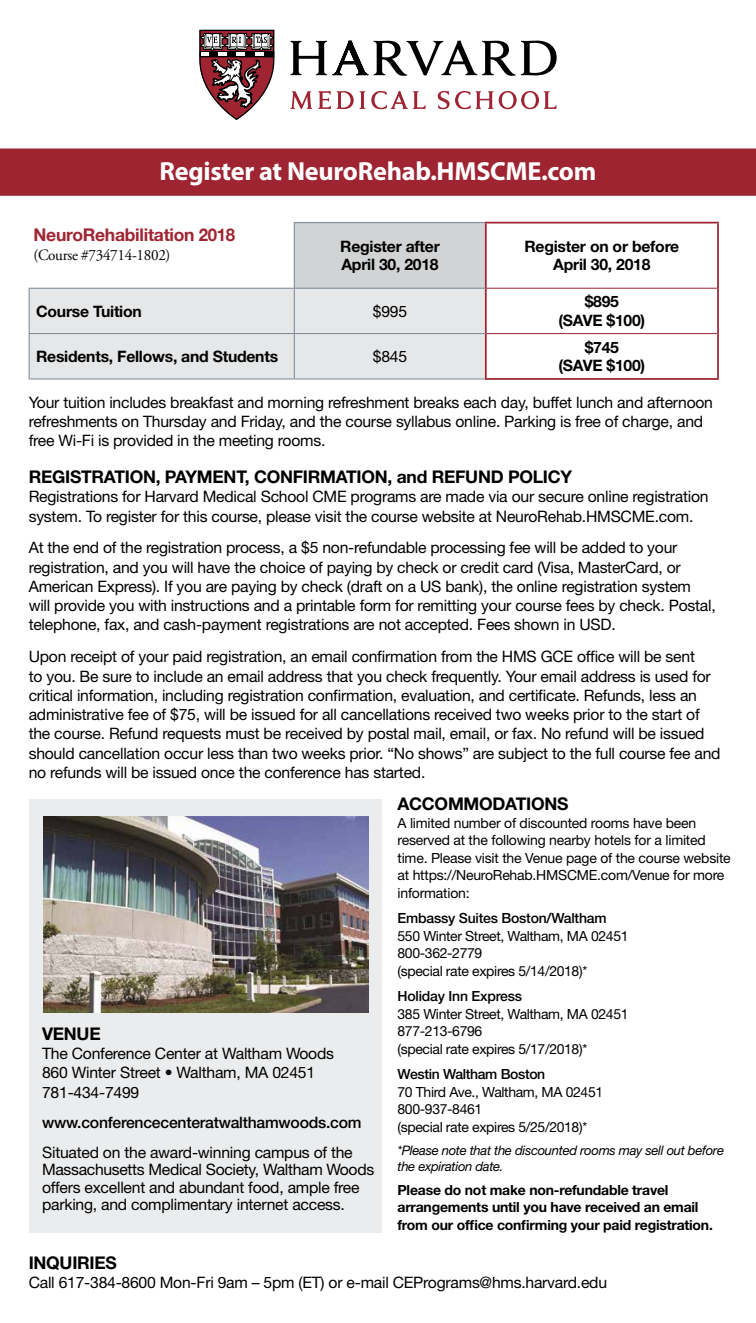
<style>
.page{position:relative;width:756px;height:1323px;background:#fff}
.page>*{position:absolute;margin:0;border:0;box-sizing:border-box;transform-origin:0 0}
.t1{font:700 26.25px "Myriad Pro";letter-spacing:-.01em;color:#fff}
.t2{font:700 17.5px "Helvetica Neue LT Std";letter-spacing:-.015em;color:#000}
.t3{font:700 17.5px "Helvetica Neue";letter-spacing:-.015em;color:#9e2432}
.t4{font:15.75px/19.2px "Helvetica Neue LT Std";letter-spacing:-.015em;color:#000}
.t5{font:700 15.75px/18.4px "Helvetica Neue LT Std";letter-spacing:-.015em;color:#000;text-align:center}
.t6{font:500 15.75px "Helvetica Neue LT Std";letter-spacing:-.015em;color:#000}
.t7{font:15.75px "Adobe Garamond Pro";letter-spacing:-.02em;color:#000;scale:.96 1}
.t8{font:14px/17.5px "Helvetica Neue LT Std";letter-spacing:-.025em;color:#000}
.t9{font:700 14px/17.5px "Helvetica Neue LT Std";letter-spacing:-.015em;color:#000}
.t10{font:500 14px "Helvetica Neue LT Std";letter-spacing:-.015em;color:#000}
.t11{font:italic 13.12px/15.8px "Helvetica Neue LT Std";letter-spacing:-.025em;color:#000}
</style>
<div class="page">
<div style="left:294px;top:223px;width:192px;height:65px;background:#d1d3d4"></div>
<svg style="left:487px;top:287px;width:230px;height:48px"></svg>
<div style="left:30px;top:289px;width:455px;height:90px;background:#e6e7e8"></div>
<hr style="left:294px;top:222px;width:191px;height:1px;background:#778592">
<hr style="left:294px;top:223px;width:1px;height:65px;background:#778592">
<hr style="left:29px;top:288px;width:265px;height:1px;background:#778592">
<hr style="left:29px;top:289px;width:1px;height:44px;background:#778592">
<hr style="left:294px;top:288px;width:191px;height:1px;background:#778592">
<hr style="left:294px;top:289px;width:1px;height:44px;background:#778592">
<hr style="left:29px;top:333px;width:265px;height:1px;background:#778592">
<hr style="left:29px;top:334px;width:1px;height:45px;background:#778592">
<hr style="left:294px;top:333px;width:191px;height:1px;background:#778592">
<hr style="left:294px;top:334px;width:1px;height:45px;background:#778592">
<hr style="left:29px;top:379px;width:265px;height:1px;background:#778592">
<hr style="left:294px;top:379px;width:191px;height:1px;background:#778592">
<hr style="left:485px;top:222px;width:234px;height:2px;background:#9e2432">
<hr style="left:485px;top:224px;width:2px;height:64px;background:#9e2432">
<hr style="left:717px;top:224px;width:2px;height:64px;background:#9e2432">
<hr style="left:485px;top:288px;width:2px;height:46px;background:#9e2432">
<hr style="left:717px;top:288px;width:2px;height:46px;background:#9e2432">
<hr style="left:485px;top:334px;width:2px;height:44px;background:#9e2432">
<hr style="left:717px;top:334px;width:2px;height:44px;background:#9e2432">
<hr style="left:485px;top:378px;width:234px;height:2px;background:#9e2432">
<hr style="left:487px;top:288px;width:230px;height:1px;background:#9e2432">
<hr style="left:487px;top:333px;width:230px;height:1px;background:#9e2432">
<svg style="left:290px;top:41px;width:267px;height:35px"></svg>
<svg style="left:290px;top:91px;width:267px;height:18px"></svg>
<svg style="left:199px;top:30px;width:76px;height:90px"></svg>
<div style="left:0;top:149px;width:756px;height:47px;background:#9e2432"></div>
<div style="left:30px;top:799px;width:352px;height:433px;background:#ebeced"></div>
<img style="left:44px;top:816px;width:324px;height:197px">
<h1 class="t1" style="left:160px;top:154px;width:438px">Register at NeuroRehab.HMSCME.com</h1>
<p class="t3" style="left:34px;top:221px;width:203px">NeuroRehabilitation 2018</p>
<p class="t7" style="left:34px;top:245px;width:144px">(Course #734714-1802)</p>
<p class="t5" style="left:340px;top:237px;width:101px;text-align:left">Register after<br>April 30, 2018</p>
<p class="t5" style="left:525px;top:237px;width:156px">Register on or before<br>April 30, 2018</p>
<p class="t5" style="left:36px;top:301px;width:107px">Course Tuition</p>
<p class="t4" style="left:373px;top:301px;width:36px">$995</p>
<p class="t5" style="left:559px;top:292px;width:88px">$895<br>(SAVE $100)</p>
<p class="t5" style="left:36px;top:347px;width:244px">Residents, Fellows, and Students</p>
<p class="t4" style="left:373px;top:346px;width:36px">$845</p>
<p class="t5" style="left:559px;top:338px;width:88px">$745<br>(SAVE $100)</p>
<p class="t4" style="left:29px;top:392px;width:686px">Your tuition includes breakfast and morning refreshment breaks each day, buffet lunch and afternoon refreshments on Thursday and Friday, and the course syllabus online. Parking is free of charge, and free Wi-Fi is provided in the meeting rooms.</p>
<p class="t2" style="left:29px;top:466px;width:545px">REGISTRATION, PAYMENT, CONFIRMATION, and REFUND POLICY</p>
<p class="t4" style="left:29px;top:487px;width:682px">Registrations for Harvard Medical School CME programs are made via our secure online registration system. To register for this course, please visit the course website at NeuroRehab.HMSCME.com.</p>
<p class="t4" style="left:29px;top:538px;width:689px">At the end of the registration process, a $5 non-refundable processing fee will be added to your registration, and you will have the choice of paying by check or credit card (Visa, MasterCard, or American Express). If you are paying by check (draft on a US bank), the online registration system will provide you with instructions and a printable form for remitting your course fees by check. Postal, telephone, fax, and cash-payment registrations are not accepted. Fees shown in USD.</p>
<p class="t4" style="left:29px;top:647px;width:693px">Upon receipt of your paid registration, an email confirmation from the HMS GCE office will be sent<br>to you. Be sure to include an email address that you check frequently. Your email address is used for critical information, including registration confirmation, evaluation, and certificate. Refunds, less an administrative fee of $75, will be issued for all cancellations received two weeks prior to the start of the course. Refund requests must be received by postal mail, email, or fax. No refund will be issued should cancellation occur less than two weeks prior. “No shows” are subject to the full course fee and no refunds will be issued once the conference has started.</p>
<p class="t2" style="left:42px;top:1023px;width:60px">VENUE</p>
<p class="t4" style="left:42px;top:1044px;width:294px">The Conference Center at Waltham Woods<br>860 Winter Street • Waltham, MA 02451<br>781-434-7499</p>
<p class="t6" style="left:42px;top:1113px;width:321px">www.conferencecenteratwalthamwoods.com</p>
<p class="t4" style="left:42px;top:1143px;width:334px;line-height:17.5px">Situated on the award-winning campus of the Massachusetts Medical Society, Waltham Woods offers excellent and abundant food, ample free parking, and complimentary internet access.</p>
<p class="t2" style="left:398px;top:793px;width:172px">ACCOMMODATIONS</p>
<p class="t8" style="left:398px;top:814px;width:335px">A limited number of discounted rooms have been reserved at the following nearby hotels for a limited time. Please visit the Venue page of the course website at https://NeuroRehab.HMSCME.com/Venue for more information:</p>
<p class="t10" style="left:398px;top:910px;width:211px">Embassy Suites Boston/Waltham</p>
<p class="t8" style="left:398px;top:927px;width:233px">550 Winter Street, Waltham, MA 02451<br>800-362-2779<br>(special rate expires 5/14/2018)*</p>
<p class="t10" style="left:398px;top:988px;width:126px">Holiday Inn Express</p>
<p class="t8" style="left:398px;top:1005px;width:233px">385 Winter Street, Waltham, MA 02451<br>877-213-6796<br>(special rate expires 5/17/2018)*</p>
<p class="t10" style="left:398px;top:1066px;width:149px">Westin Waltham Boston</p>
<p class="t8" style="left:398px;top:1083px;width:207px">70 Third Ave., Waltham, MA 02451<br>800-937-8461<br>(special rate expires 5/25/2018)*</p>
<p class="t11" style="left:398px;top:1142px;width:328px">*Please note that the discounted rooms may sell out before the expiration date.</p>
<p class="t9" style="left:398px;top:1181px;width:317px">Please do not make non-refundable travel arrangements until you have received an email from our office confirming your paid registration.</p>
<p class="t2" style="left:29px;top:1252px;width:90px">INQUIRIES</p>
<p class="t4" style="left:29px;top:1273px;width:580px">Call 617-384-8600 Mon-Fri 9am – 5pm (ET) or e-mail CEPrograms@hms.harvard.edu</p>
</div>
